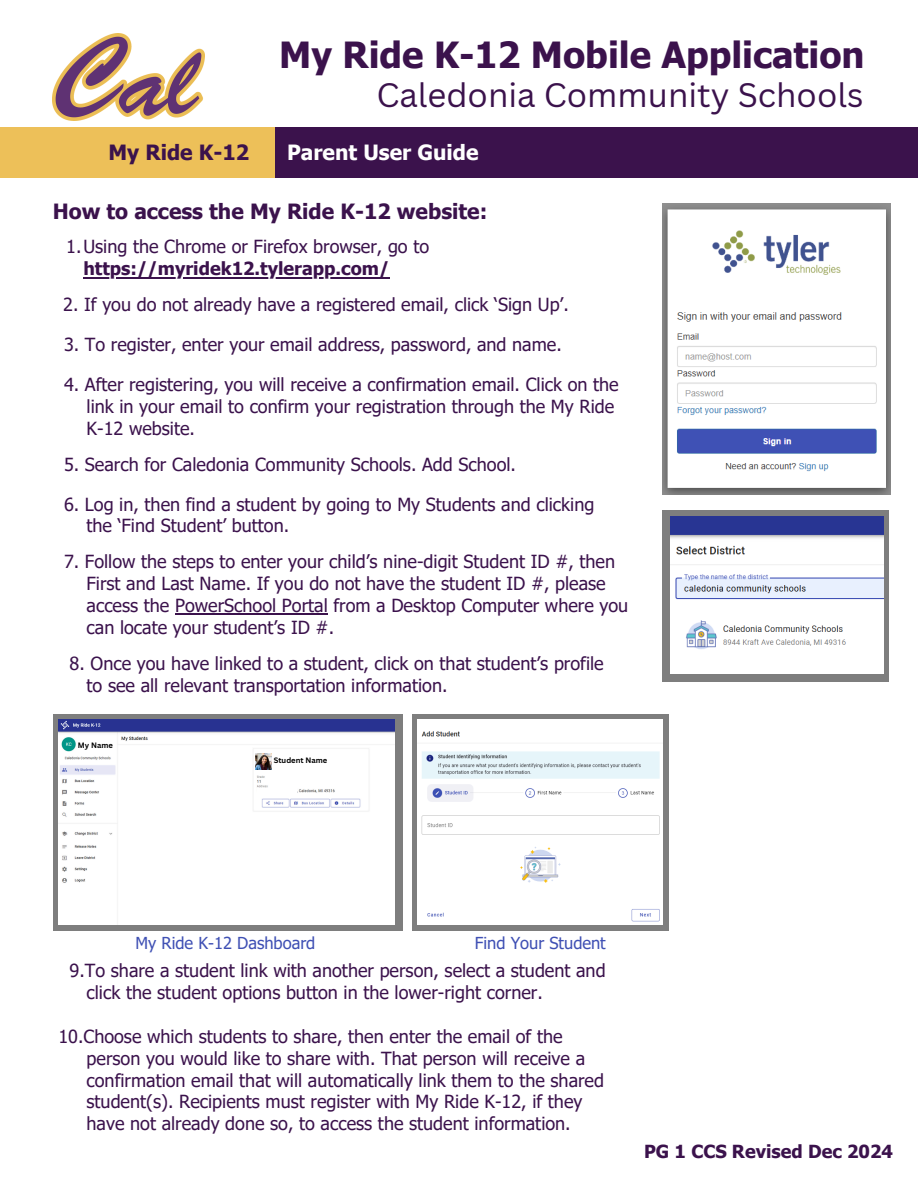
<style>
.page{position:relative;width:918px;height:1188px;background:#fff}
.page>*{position:absolute;margin:0;border:0;box-sizing:border-box;transform-origin:0 0}
.t1{font:700 36px "Tahoma";color:#3b124c}
.t2{font:33px "Canva Sans";color:#3b124c}
.t3{font:700 21px "Tahoma";color:#3b124c}
.t4{font:700 21px "Tahoma";color:#fff}
.t5{font:18px/21.8px "Tahoma";color:#3b124c}
.t6{font:700 18px "Tahoma";color:#3b124c}
.t7{font:16.5px "Tahoma";color:#3f50b4}
.t8{font:700 7.65px "Canva Sans";color:#000}
</style>
<div class="page">
<div style="left:0;top:127px;width:275px;height:51px;background:#edc059"></div>
<div style="left:275px;top:127px;width:643px;height:51px;background:#3b124c"></div>
<img style="left:53px;top:33px;width:152px;height:87px">
<img style="left:662px;top:204px;width:229px;height:290px">
<hr style="left:83px;top:277px;width:307px;height:1px;background:#3b124c">
<hr style="left:175px;top:614px;width:153px;height:1px;background:#3b124c">
<div style="left:412px;top:714px;width:257px;height:217px;background:#7e7e7e"></div>
<img style="left:418px;top:720px;width:245px;height:205px">
<div style="left:53px;top:714px;width:349px;height:217px;background:#7e7e7e"></div>
<img style="left:58px;top:720px;width:337px;height:205px">
<div style="left:79px;top:738px;width:35px;height:16px;background:#fff"></div>
<div style="left:274px;top:757px;width:47px;height:16px;background:#fff"></div>
<div style="left:258px;top:789px;width:39px;height:6px;background:#fff"></div>
<img style="left:256px;top:754px;width:16px;height:15px">
<div style="left:662px;top:510px;width:227px;height:172px;background:#7e7e7e"></div>
<img style="left:670px;top:517px;width:214px;height:157px">
<h5 class="t1" style="left:279px;top:32px;width:587px">My Ride K-12 Mobile Application</h5>
<h5 class="t2" style="left:376px;top:72px;width:489px">Caledonia Community Schools</h5>
<h5 class="t3" style="left:108px;top:139px;width:142px">My Ride K-12</h5>
<h5 class="t4" style="left:287px;top:139px;width:193px">Parent User Guide</h5>
<p class="t3" style="left:53px;top:198px;width:436px">How to access the My Ride K-12 website:</p>
<p class="t5" style="left:66px;top:235px;width:364px">1.Using the Chrome or Firefox browser, go to</p>
<h3 class="t6" style="left:83px;top:257px;width:308px">https://myridek12.tylerapp.com/</h3>
<h1 class="t5" style="left:63px;top:293px;width:507px">2. If you do not already have a registered email, click ‘Sign Up’.</h1>
<h2 class="t5" style="left:64px;top:333px;width:499px">3. To register, enter your email address, password, and name.</h2>
<h3 class="t5" style="left:64px;top:373px;width:556px;text-align:right">4. After registering, you will receive a confirmation email. Click on the link in your email to confirm your registration through the My Ride</h3>
<h3 class="t5" style="left:87px;top:417px;width:110px">K-12 website.</h3>
<h3 class="t5" style="left:64px;top:453px;width:454px">5. Search for Caledonia Community Schools. Add School.</h3>
<h3 class="t5" style="left:64px;top:493px;width:532px">6. Log in, then find a student by going to My Students and clicking</h3>
<p class="t5" style="left:87px;top:514px;width:204px">the ‘Find Student’ button.</p>
<p class="t5" style="left:64px;top:550px;width:553px">7. Follow the steps to enter your child’s nine-digit Student ID #, then</p>
<p class="t5" style="left:87px;top:572px;width:543px">First and Last Name. If you do not have the student ID #, please access the PowerSchool Portal from a Desktop Computer where you can locate your student’s ID #.</p>
<h5 class="t5" style="left:87px;top:652px;width:519px;text-indent:-17px">8. Once you have linked to a student, click on that student’s profile to see all relevant transportation information.</h5>
<h5 class="t8" style="left:78px;top:740px;width:37px">My Name</h5>
<h5 class="t8" style="left:274px;top:755px;width:55px">Student Name</h5>
<p class="t7" style="left:135px;top:932px;width:182px">My Ride K-12 Dashboard</p>
<p class="t7" style="left:475px;top:932px;width:132px">Find Your Student</p>
<h5 class="t5" style="left:70px;top:959px;width:538px">9.To share a student link with another person, select a student and</h5>
<h5 class="t5" style="left:87px;top:981px;width:458px">click the student options button in the lower-right corner.</h5>
<h5 class="t5" style="left:58px;top:1025px;width:506px">10.Choose which students to share, then enter the email of the</h5>
<h5 class="t5" style="left:87px;top:1047px;width:519px">person you would like to share with. That person will receive a confirmation email that will automatically link them to the shared student(s). Recipients must register with My Ride K-12, if they have not already done so, to access the student information.</h5>
<p class="t6" style="left:644px;top:1140px;width:250px">PG 1 CCS Revised Dec 2024</p>
</div>
